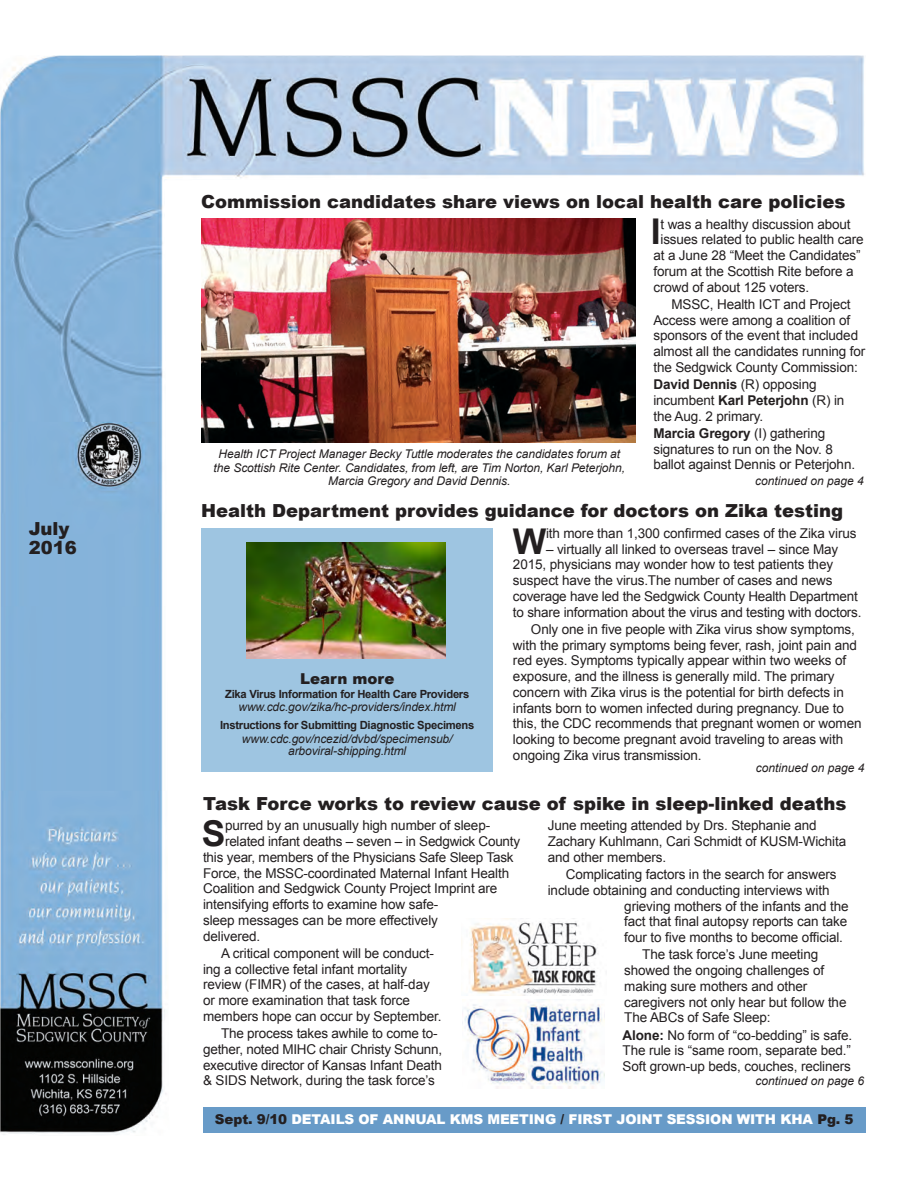
<style>
.page{position:relative;width:918px;height:1188px;background:#fff}
.page>*{position:absolute;margin:0;border:0;box-sizing:border-box;transform-origin:0 0}
.Drop_Cap{font:700 35.55px "Arial";color:#231f20}
.Heading_1{font:900 18px/19.5px "Arial";color:#231f20}
.Heading_2{font:900 15px "Arial";color:#231f20}
.Body_text{font:13.5px/15.8px "Arial";letter-spacing:-.01em;color:#231f20}
.Drop_Cap-2{font:13.5px/15.8px "Arial";letter-spacing:-.01em;color:#231f20}
.Body_text-2{font:900 13.5px "Arial";letter-spacing:-.01em;color:#fff}
.Body_text-3{font:italic 12px/13.5px "Arial";letter-spacing:-.005em;color:#231f20;text-align:center}
.Subhead_1{font:italic 12px "Arial";color:#231f20}
.Body_text-4{font:700 11.25px "Arial";letter-spacing:-.025em;color:#231f20}
.s1{font-weight:700}
.s2{color:#231f20}
</style>
<div class="page">
<img style="left:0;top:55px;width:866px;height:1080px">
<img style="left:202px;top:219px;width:433px;height:223px">
<div style="left:201px;top:528px;width:292px;height:243px;background:#9ec5e1"></div>
<img style="left:247px;top:543px;width:199px;height:116px">
<img style="left:463px;top:1000px;width:142px;height:88px">
<img style="left:461px;top:919px;width:145px;height:76px">
<div style="left:203px;top:1107px;width:663px;height:25px;background:#689bc8"></div>
<p class="Heading_1" style="left:29px;top:518px;width:50px">July<br>2016</p>
<p class="Heading_1" style="left:201px;top:191px;width:646px">Commission candidates share views on local health care policies</p>
<p class="Body_text-3" style="left:214px;top:448px;width:413px">Health ICT Project Manager Becky Tuttle moderates the candidates forum at the Scottish Rite Center. Candidates, from left, are Tim Norton, Karl Peterjohn,<br>Marcia Gregory and David Dennis.</p>
<p class="Drop_Cap" style="left:651px;top:208px;width:11px">I</p>
<p class="Drop_Cap-2" style="left:660px;top:216px;width:192px">t was a healthy discussion about</p>
<p class="Drop_Cap-2" style="left:660px;top:232px;width:205px">issues related to public health care</p>
<p class="Drop_Cap-2" style="left:653px;top:248px;width:209px">at a June 28 “Meet the Candidates”</p>
<p class="Drop_Cap-2" style="left:653px;top:263px;width:202px">forum at the Scottish Rite before a</p>
<p class="Drop_Cap-2" style="left:653px;top:279px;width:157px">crowd of about 125 voters.</p>
<p class="Body_text" style="left:653px;top:296px;width:213px;text-indent:18px">MSSC, Health ICT and Project Access were among a coalition of sponsors of the event that included almost all the candidates running for the Sedgwick County Commission:</p>
<p class="Body_text" style="left:653px;top:377px;width:193px"><span class="s1">David Dennis</span> (R) opposing incumbent <span class="s1">Karl Peterjohn</span> (R) in the Aug. 2 primary.</p>
<p class="Body_text" style="left:653px;top:425px;width:203px"><span class="s1">Marcia Gregory</span> (I) gathering signatures to run on the Nov. 8 ballot against Dennis or Peterjohn.</p>
<p class="Subhead_1" style="left:755px;top:473px;width:110px">continued on page 4</p>
<p class="Heading_1" style="left:201px;top:500px;width:643px">Health Department provides guidance for doctors on Zika testing</p>
<p class="Heading_2" style="left:300px;top:668px;width:96px">Learn more</p>
<p class="Body_text-4" style="left:225px;top:686px;width:246px">Zika Virus Information for Health Care Providers</p>
<p class="Body_text-3" style="left:239px;top:700px;width:219px">www.cdc.gov/zika/hc-providers/index.html</p>
<p class="Body_text-4" style="left:220px;top:718px;width:256px">Instructions for Submitting Diagnostic Specimens</p>
<p class="Body_text-3" style="left:242px;top:733px;width:212px;line-height:12px">www.cdc.gov/ncezid/dvbd/specimensub/ arboviral-shipping.html</p>
<p class="Drop_Cap" style="left:513px;top:517px;width:35px">W</p>
<p class="Drop_Cap-2" style="left:546px;top:525px;width:312px">ith more than 1,300 confirmed cases of the Zika virus</p>
<p class="Drop_Cap-2" style="left:513px;top:541px;width:350px;text-indent:33px">– virtually all linked to overseas travel – since May 2015, physicians may wonder how to test patients they suspect have the virus.The number of cases and news coverage have led the Sedgwick County Health Department to share information about the virus and testing with doctors.</p>
<p class="Body_text" style="left:513px;top:621px;width:350px;text-indent:18px">Only one in five people with Zika virus show symptoms, with the primary symptoms being fever, rash, joint pain and red eyes. Symptoms typically appear within two weeks of exposure, and the illness is generally mild. The primary concern with Zika virus is the potential for birth defects in infants born to women infected during pregnancy. Due to this, the CDC recommends that pregnant women or women looking to become pregnant avoid traveling to areas with ongoing Zika virus transmission.</p>
<p class="Subhead_1" style="left:756px;top:760px;width:110px">continued on page 4</p>
<p class="Heading_1" style="left:203px;top:794px;width:645px">Task Force works to review cause of spike in sleep-linked deaths</p>
<p class="Drop_Cap" style="left:202px;top:810px;width:25px">S</p>
<p class="Drop_Cap-2" style="left:225px;top:818px;width:267px">purred by an unusually high number of sleep-</p>
<p class="Body_text" style="left:548px;top:818px;width:300px">June meeting attended by Drs. Stephanie and<br>Zachary Kuhlmann, Cari Schmidt of KUSM-Wichita and other members.</p>
<p class="Body_text" style="left:566px;top:867px;width:272px">Complicating factors in the search for answers</p>
<p class="Body_text" style="left:548px;top:882px;width:283px">include obtaining and conducting interviews with</p>
<p class="Body_text" style="left:624px;top:898px;width:226px">grieving mothers of the infants and the</p>
<p class="Body_text" style="left:624px;top:914px;width:224px">fact that final autopsy reports can take</p>
<p class="Body_text" style="left:624px;top:930px;width:220px">four to five months to become official.</p>
<p class="Body_text" style="left:624px;top:947px;width:224px;text-indent:18px">The task force’s June meeting showed the ongoing challenges of making sure mothers and other caregivers not only hear but follow the<br>The ABCs of Safe Sleep:</p>
<p class="Body_text" style="left:623px;top:1027px;width:231px;text-align:justify"><span class="s1">Alone:</span> No form of “co-bedding” is safe.<br>The rule is “same room, separate bed.” Soft grown-up beds, couches, recliners</p>
<p class="Drop_Cap-2" style="left:225px;top:834px;width:297px">related infant deaths – seven – in Sedgwick County</p>
<p class="Drop_Cap-2" style="left:203px;top:849px;width:312px">this year, members of the Physicians Safe Sleep Task</p>
<p class="Drop_Cap-2" style="left:203px;top:865px;width:308px">Force, the MSSC-coordinated Maternal Infant Health</p>
<p class="Drop_Cap-2" style="left:203px;top:881px;width:296px">Coalition and Sedgwick County Project Imprint are</p>
<p class="Drop_Cap-2" style="left:203px;top:897px;width:237px">intensifying efforts to examine how safe-</p>
<p class="Drop_Cap-2" style="left:203px;top:912px;width:236px">sleep messages can be more effectively</p>
<p class="Drop_Cap-2" style="left:203px;top:928px;width:59px">delivered.</p>
<p class="Body_text" style="left:203px;top:945px;width:240px;text-indent:18px">A critical component will be conduct&shy;ing a collective fetal infant mortality review (FIMR) of the cases, at half-day or more examination that task force members hope can occur by September.</p>
<p class="Body_text" style="left:203px;top:1026px;width:241px;text-indent:18px">The process takes awhile to come to&shy;gether, noted MIHC chair Christy Schunn, executive director of Kansas Infant Death &amp; SIDS Network, during the task force’s</p>
<p class="Subhead_1" style="left:756px;top:1073px;width:110px">continued on page 6</p>
<p class="Body_text-2" style="left:215px;top:1110px;width:640px"><span class="s2">Sept. 9/10</span> DETAILS OF ANNUAL KMS MEETING <span class="s2">/</span> FIRST JOINT SESSION WITH KHA <span class="s2">Pg. 5</span></p>
</div>
